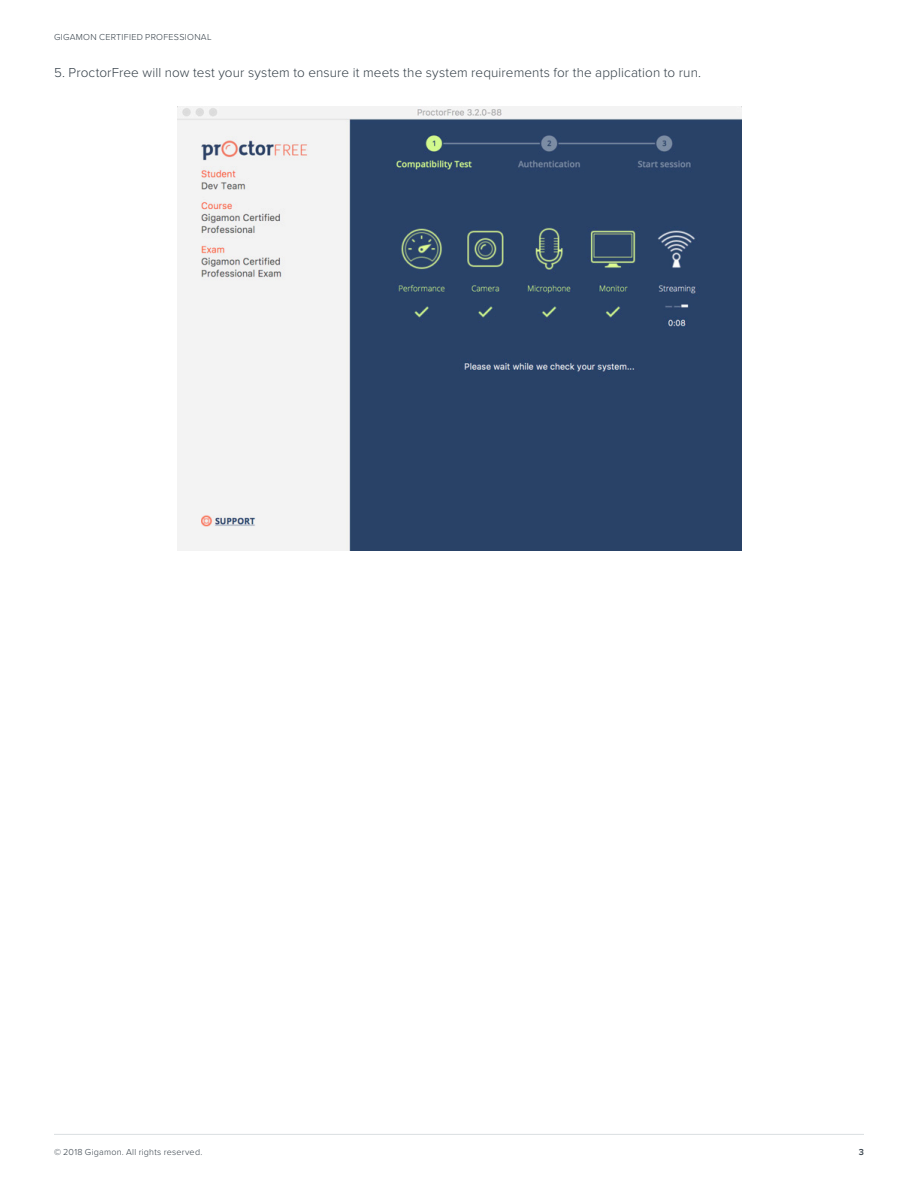
<style>
.page{position:relative;width:918px;height:1188px;background:#fff}
.page>*{position:absolute;margin:0;border:0;box-sizing:border-box;transform-origin:0 0}
.t1{font:300 13.5px "Proxima Nova";letter-spacing:.01em;color:#333e47}
.t2{font:300 9px "Proxima Nova";letter-spacing:.03em;color:#333e47}
.t3{font:600 9px "Proxima Nova";color:#333e47}
</style>
<div class="page">
<hr style="left:54px;top:1134px;width:810px;height:1px;background:#dadfe1">
<img style="left:178px;top:106px;width:564px;height:444px">
<p class="t2" style="left:54px;top:30px;width:159px">GIGAMON CERTIFIED PROFESSIONAL</p>
<p class="t1" style="left:54px;top:62px;width:649px">5. ProctorFree will now test your system to ensure it meets the system requirements for the application to run.</p>
<p class="t2" style="left:54px;top:1146px;width:150px">© 2018 Gigamon. All rights reserved.</p>
<p class="t3" style="left:859px;top:1146px;width:7px">3</p>
</div>
